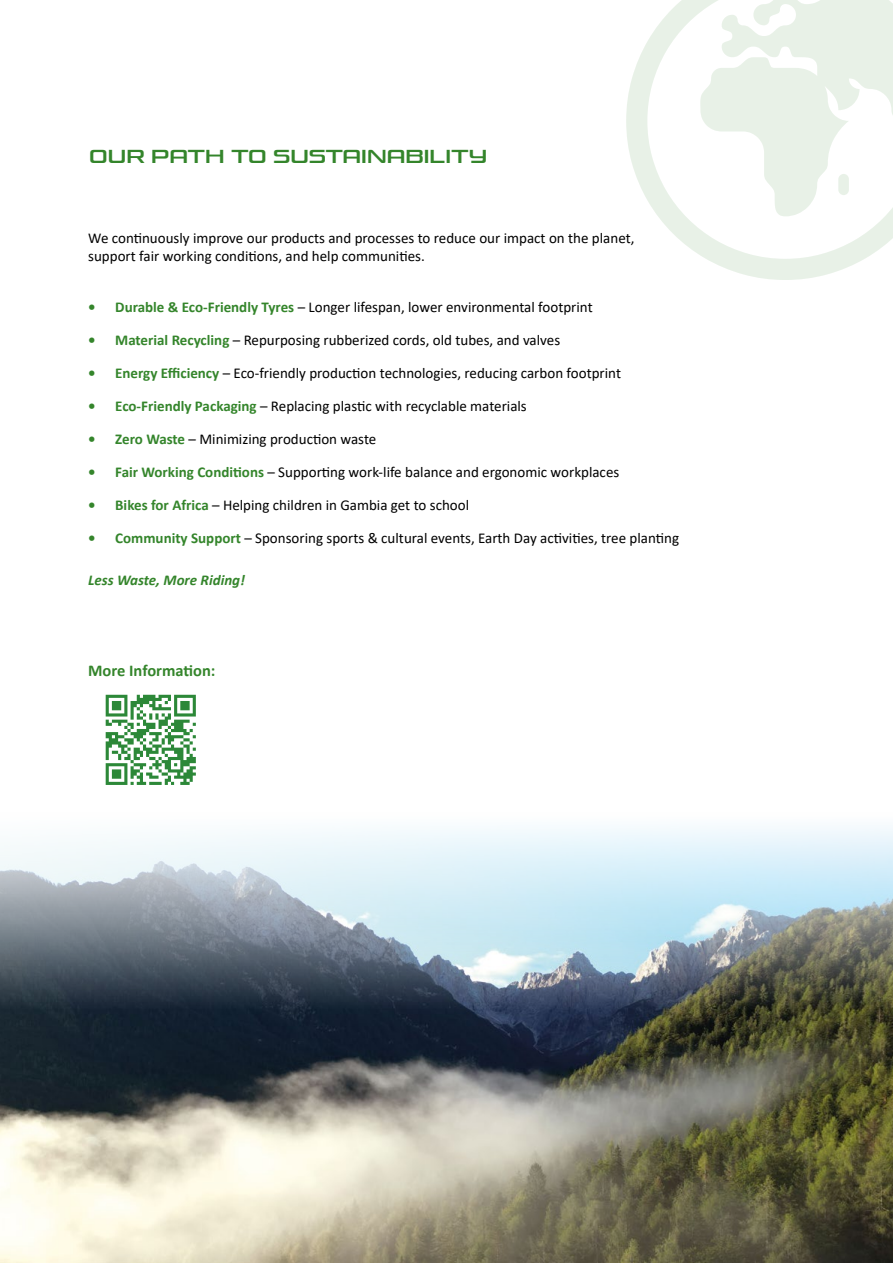
<style>
.page{position:relative;width:893px;height:1263px;background:#fff}
.page>*{position:absolute;margin:0;border:0;box-sizing:border-box;transform-origin:0 0}
.t1{font:18px "Venus Rising Rg";color:#34852b}
.t2{font:700 16.5px "Calibri";color:#34852b}
.t3{font:15px/18px "Calibri";color:#000}
.t4{font:italic 700 15px "Calibri";color:#34852b}
.s1{font-weight:700;color:#34852b}
</style>
<div class="page">
<svg style="left:626px;top:0;width:267px;height:280px"></svg>
<img style="left:0;top:827px;width:893px;height:436px">
<svg style="left:106px;top:695px;width:90px;height:90px"></svg>
<p class="t1" style="left:89px;top:143px;width:38px">OUR</p>
<p class="t1" style="left:151px;top:143px;width:98px">PATH TO</p>
<p class="t1" style="left:273px;top:143px;width:114px">SUSTAINAB</p>
<p class="t1" style="left:424px;top:143px;width:65px">ILITY</p>
<p class="t3" style="left:88px;top:229px;width:548px">We continuously improve our products and processes to reduce our impact on the planet, support fair working conditions, and help communities.</p>
<p class="t3" style="left:88px;top:298px;width:506px"><span class="s1">• Durable &amp; Eco-Friendly Tyres</span> – Longer lifespan, lower environmental footprint</p>
<p class="t3" style="left:88px;top:331px;width:473px"><span class="s1">• Material Recycling</span> – Repurposing rubberized cords, old tubes, and valves</p>
<p class="t3" style="left:88px;top:364px;width:534px"><span class="s1">• Energy Efficiency</span> – Eco-friendly production technologies, reducing carbon footprint</p>
<p class="t3" style="left:88px;top:397px;width:440px"><span class="s1">• Eco-Friendly Packaging</span> – Replacing plastic with recyclable materials</p>
<p class="t3" style="left:88px;top:430px;width:290px"><span class="s1">• Zero Waste</span> – Minimizing production waste</p>
<p class="t3" style="left:88px;top:463px;width:533px"><span class="s1">• Fair Working Conditions</span> – Supporting work-life balance and ergonomic workplaces</p>
<p class="t3" style="left:88px;top:496px;width:382px"><span class="s1">• Bikes for Africa</span> – Helping children in Gambia get to school</p>
<p class="t3" style="left:88px;top:529px;width:592px"><span class="s1">• Community Support</span> – Sponsoring sports &amp; cultural events, Earth Day activities, tree planting</p>
<p class="t4" style="left:88px;top:569px;width:158px">Less Waste, More Riding!</p>
<p class="t2" style="left:88px;top:659px;width:129px">More Information:</p>
</div>
